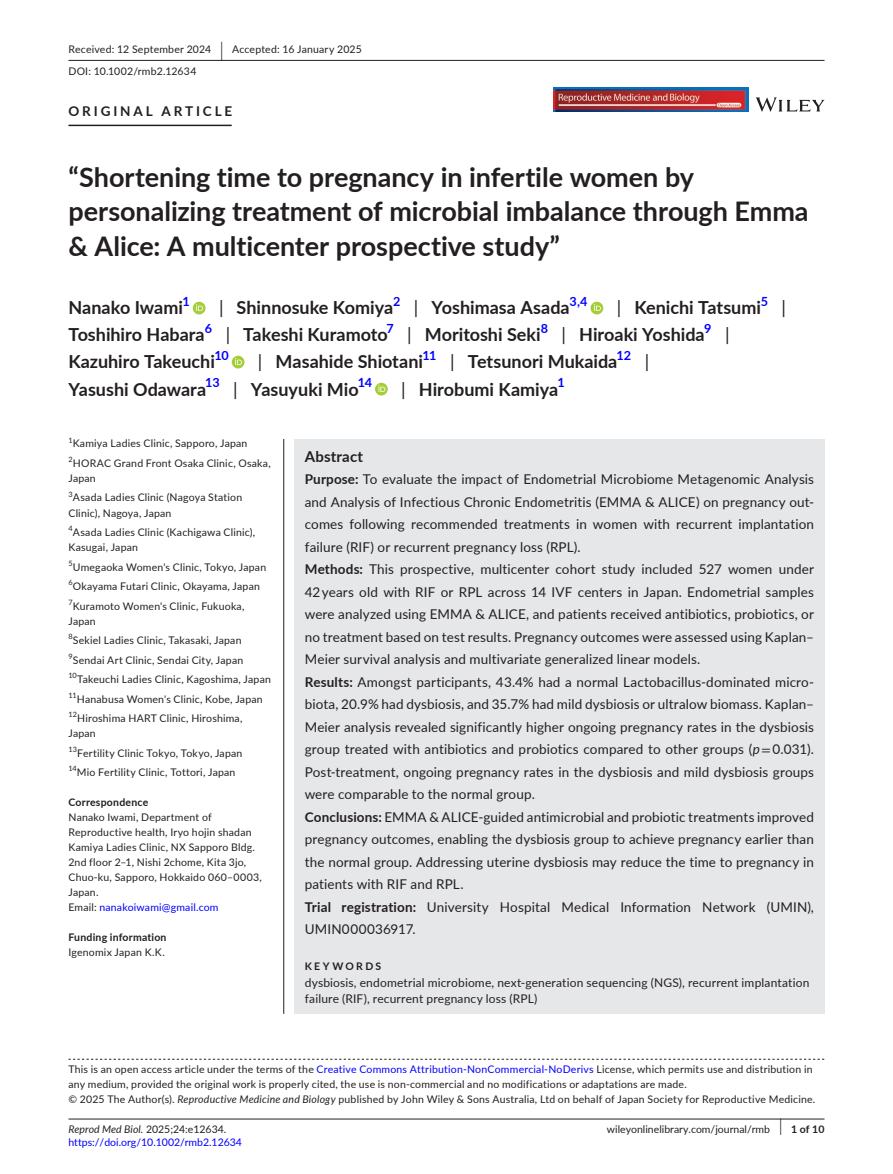
<style>
.page{position:relative;width:893px;height:1174px;background:#fff}
.page>*{position:absolute;margin:0;border:0;box-sizing:border-box;transform-origin:0 0}
.t1{font:700 27px/34.5px "Lato";letter-spacing:-.005em;color:#231f20}
.t2{font:700 18px "Lato";color:#231f20}
.t3{font:18px "Lato";color:#231f20}
.t4{font:700 15px "Lato";letter-spacing:.015em;color:#231f20}
.t5{font:13.5px/22.5px "Lato";letter-spacing:.01em;color:#231f20}
.t6{font:700 13.5px "Lato";letter-spacing:.215em;color:#231f20}
.t7{font:700 12.6px "Lato";letter-spacing:-.015em;color:#00f}
.t8{font:12px/16.5px "Lato";letter-spacing:.015em;color:#231f20}
.t9{font:10.5px/19.5px "Lato";letter-spacing:.02em;color:#231f20}
.t10{font:10.5px "Lato";color:#231f20}
.t11{font:700 10.5px "Lato";letter-spacing:.02em;color:#231f20}
.t12{font:10.5px "Lato";color:#00f}
.t13{font:700 10.5px "Lato";letter-spacing:.22em;color:#231f20}
.s1{font-size:19.65px}
.s2{font-weight:400}
.s3{color:#00f}
.s4{font-weight:700}
.s5{font-style:italic}
.s6{font-family:"STIX"}
.s7{font-weight:400;font-size:17.4px}
</style>
<div class="page">
<hr style="left:68px;top:1118px;width:756px;height:1px;background:#231f20">
<svg style="left:756px;top:97px;width:68px;height:15px"></svg>
<img style="left:554px;top:87px;width:194px;height:25px">
<hr style="left:68px;top:60px;width:756px;height:1px;background:#231f20">
<hr style="left:68px;top:125px;width:164px;height:1px;background:#231f20">
<div style="left:193px;top:302px;width:13px;height:12px;background:#a5cd39;border-radius:50%"></div>
<svg style="left:196px;top:304px;width:7px;height:7px"></svg>
<div style="left:590px;top:302px;width:13px;height:12px;background:#a5cd39;border-radius:50%"></div>
<svg style="left:594px;top:304px;width:7px;height:7px"></svg>
<div style="left:232px;top:356px;width:12px;height:12px;background:#a5cd39;border-radius:50%"></div>
<svg style="left:235px;top:358px;width:7px;height:7px"></svg>
<svg style="left:375px;top:383px;width:13px;height:12px"></svg>
<svg style="left:378px;top:385px;width:7px;height:7px"></svg>
<svg style="left:68px;top:1058px;width:756px;height:1px"></svg>
<div style="left:294px;top:439px;width:530px;height:574px;background:#e6e7e9"></div>
<hr style="left:283px;top:439px;width:1px;height:574px;background:#231f20">
<p class="t9" style="left:68px;top:38px;width:295px;line-height:21.8px">Received: 12 September 2024 <span class="s1">|</span> Accepted: 16 January 2025<br>DOI: 10.1002/rmb2.12634</p>
<p class="t6" style="left:68px;top:101px;width:165px">ORIGINAL ARTICLE</p>
<h1 class="t1" style="left:68px;top:159px;width:742px">“Shortening time to pregnancy in infertile women by personalizing treatment of microbial imbalance through Emma &amp; Alice: A multicenter prospective study”</h1>
<h2 class="t2" style="left:68px;top:295px;width:116px">Nanako Iwami</h2>
<p class="t7" style="left:182px;top:292px;width:9px">1</p>
<h2 class="t2" style="left:219px;top:295px;width:176px"><span class="s2">|</span> Shinnosuke Komiya</h2>
<p class="t7" style="left:393px;top:292px;width:9px">2</p>
<h2 class="t2" style="left:414px;top:295px;width:157px"><span class="s2">|</span> Yoshimasa Asada</h2>
<p class="t7" style="left:570px;top:292px;width:19px">3,4</p>
<h2 class="t2" style="left:617px;top:295px;width:146px"><span class="s2">|</span> Kenichi Tatsumi</h2>
<p class="t7" style="left:761px;top:292px;width:9px">5</p>
<h2 class="t3" style="left:782px;top:295px;width:6px">|</h2>
<h2 class="t2" style="left:68px;top:322px;width:138px">Toshihiro Habara</h2>
<p class="t7" style="left:205px;top:319px;width:9px">6</p>
<h2 class="t2" style="left:226px;top:322px;width:164px"><span class="s2">|</span> Takeshi Kuramoto</h2>
<p class="t7" style="left:386px;top:319px;width:9px">7</p>
<h2 class="t2" style="left:407px;top:322px;width:135px"><span class="s2">|</span> Moritoshi Seki</h2>
<p class="t7" style="left:541px;top:319px;width:9px">8</p>
<h2 class="t2" style="left:562px;top:322px;width:145px"><span class="s2">|</span> Hiroaki Yoshida</h2>
<p class="t7" style="left:704px;top:319px;width:9px">9</p>
<h2 class="t3" style="left:725px;top:322px;width:6px">|</h2>
<h2 class="t2" style="left:68px;top:349px;width:148px">Kazuhiro Takeuchi</h2>
<p class="t7" style="left:214px;top:346px;width:16px">10</p>
<h2 class="t2" style="left:258px;top:349px;width:167px"><span class="s2">|</span> Masahide Shiotani</h2>
<p class="t7" style="left:422px;top:346px;width:16px">11</p>
<h2 class="t2" style="left:450px;top:349px;width:169px"><span class="s2">|</span> Tetsunori Mukaida</h2>
<p class="t7" style="left:616px;top:346px;width:16px">12</p>
<h2 class="t3" style="left:645px;top:349px;width:6px">|</h2>
<h2 class="t2" style="left:68px;top:376px;width:139px">Yasushi Odawara</h2>
<p class="t7" style="left:205px;top:373px;width:16px">13</p>
<h2 class="t2" style="left:233px;top:376px;width:127px"><span class="s2">|</span> Yasuyuki Mio</h2>
<p class="t7" style="left:358px;top:373px;width:16px">14</p>
<h2 class="t2" style="left:401px;top:376px;width:159px"><span class="s2">|</span> Hirobumi Kamiya</h2>
<p class="t7" style="left:557px;top:373px;width:9px">1</p>
<p class="t9" style="left:68px;top:433px;width:204px"><sup>1</sup>Kamiya Ladies Clinic, Sapporo, Japan<br><sup>2</sup>HORAC Grand Front Osaka Clinic, Osaka,</p>
<p class="t9" style="left:68px;top:468px;width:175px">Japan<br><sup>3</sup>Asada Ladies Clinic (Nagoya Station</p>
<p class="t9" style="left:68px;top:502px;width:188px">Clinic), Nagoya, Japan<br><sup>4</sup>Asada Ladies Clinic (Kachigawa Clinic),</p>
<p class="t9" style="left:68px;top:537px;width:199px">Kasugai, Japan<br><sup>5</sup>Umegaoka Women's Clinic, Tokyo, Japan <sup>6</sup>Okayama Futari Clinic, Okayama, Japan <sup>7</sup>Kuramoto Women's Clinic, Fukuoka,</p>
<p class="t9" style="left:68px;top:610px;width:204px">Japan<br><sup>8</sup>Sekiel Ladies Clinic, Takasaki, Japan <sup>9</sup>Sendai Art Clinic, Sendai City, Japan <sup>10</sup>Takeuchi Ladies Clinic, Kagoshima, Japan <sup>11</sup>Hanabusa Women's Clinic, Kobe, Japan <sup>12</sup>Hiroshima HART Clinic, Hiroshima,</p>
<p class="t9" style="left:68px;top:723px;width:175px">Japan<br><sup>13</sup>Fertility Clinic Tokyo, Tokyo, Japan<br><sup>14</sup>Mio Fertility Clinic, Tottori, Japan</p>
<p class="t11" style="left:68px;top:794px;width:81px">Correspondence</p>
<p class="t9" style="left:68px;top:809px;width:195px;line-height:15px">Nanako Iwami, Department of<br>Reproductive health, Iryo hojin shadan<br>Kamiya Ladies Clinic, NX Sapporo Bldg.<br>2nd floor 2–1, Nishi 2chome, Kita 3jo,<br>Chuo-ku, Sapporo, Hokkaido 060–0003,<br>Japan.<br>Email: <span class="s3">nanakoiwami@gmail.com</span></p>
<p class="t11" style="left:68px;top:929px;width:100px">Funding information</p>
<p class="t9" style="left:68px;top:942px;width:98px">Igenomix Japan K.K.</p>
<p class="t4" style="left:305px;top:445px;width:60px">Abstract</p>
<p class="t5" style="left:305px;top:467px;width:511px"><span class="s4">Purpose:</span> To evaluate the impact of Endometrial Microbiome Metagenomic Analysis and Analysis of Infectious Chronic Endometritis (EMMA &amp; ALICE) on pregnancy out&shy;comes following recommended treatments in women with recurrent implantation failure (RIF) or recurrent pregnancy loss (RPL).<br><span class="s4">Methods:</span> This prospective, multicenter cohort study included 527 women under 42 years old with RIF or RPL across 14 IVF centers in Japan. Endometrial samples were analyzed using EMMA &amp; ALICE, and patients received antibiotics, probiotics, or no treatment based on test results. Pregnancy outcomes were assessed using Kaplan– Meier survival analysis and multivariate generalized linear models.<br><span class="s4">Results:</span> Amongst participants, 43.4% had a normal Lactobacillus-dominated micro&shy;biota, 20.9% had dysbiosis, and 35.7% had mild dysbiosis or ultralow biomass. Kaplan– Meier analysis revealed significantly higher ongoing pregnancy rates in the dysbiosis group treated with antibiotics and probiotics compared to other groups (<span class="s5">p</span><span class="s6">=</span> 0.031).<br>Post-treatment, ongoing pregnancy rates in the dysbiosis and mild dysbiosis groups were comparable to the normal group.<br><span class="s4">Conclusions:</span> EMMA &amp; ALICE-guided antimicrobial and probiotic treatments improved pregnancy outcomes, enabling the dysbiosis group to achieve pregnancy earlier than the normal group. Addressing uterine dysbiosis may reduce the time to pregnancy in patients with RIF and RPL.<br><span class="s4">Trial registration:</span> University Hospital Medical Information Network (UMIN), UMIN000036917.</p>
<p class="t13" style="left:305px;top:958px;width:78px">KEYWORDS</p>
<p class="t8" style="left:305px;top:973px;width:506px">dysbiosis, endometrial microbiome, next-generation sequencing (NGS), recurrent implantation failure (RIF), recurrent pregnancy loss (RPL)</p>
<p class="t9" style="left:68px;top:1061px;width:748px;line-height:15px">This is an open access article under the terms of the <span class="s3">Creative Commons Attribution-NonCommercial-NoDerivs</span> License, which permits use and distribution in any medium, provided the original work is properly cited, the use is non-commercial and no modifications or adaptations are made.<br>© 2025 The Author(s). <span class="s5">Reproductive Medicine and Biology</span> published by John Wiley &amp; Sons Australia, Ltd on behalf of Japan Society for Reproductive Medicine.</p>
<p class="t10" style="left:68px;top:1121px;width:159px"><span class="s5">Reprod Med Biol.</span> 2025;24:e12634.</p>
<p class="t11" style="left:779px;top:1121px;width:46px"><span class="s7">|</span> 1 of 10</p>
<p class="t12" style="left:68px;top:1135px;width:175px">https://doi.org/10.1002/rmb2.12634</p>
<p class="t10" style="left:607px;top:1121px;width:165px">wileyonlinelibrary.com/journal/rmb</p>
</div>
